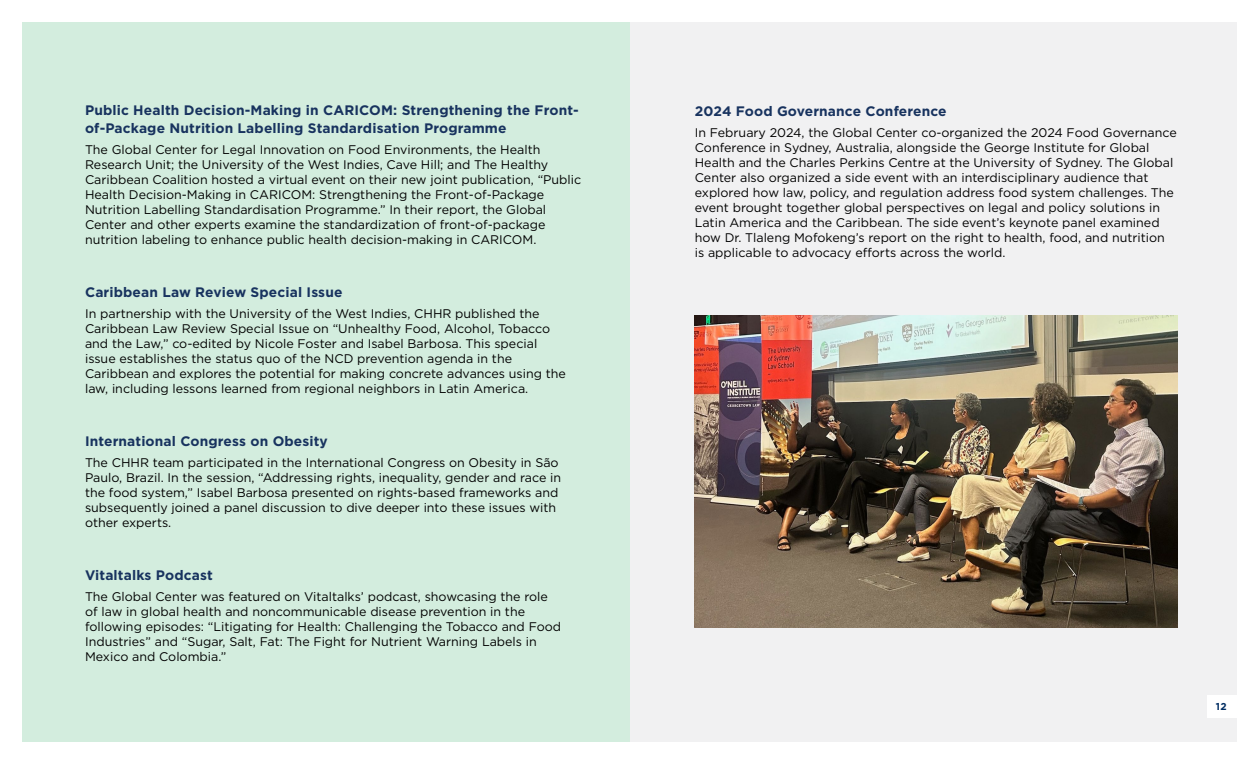
<style>
.page{position:relative;width:1260px;height:765px;background:#fff}
.page>*{position:absolute;margin:0;border:0;box-sizing:border-box;transform-origin:0 0}
.Header_3_-_Lowercase{font:700 13.75px/18px "Gotham";letter-spacing:.01em;color:#18335f}
.Small_Body{font:12.5px/15px "Gotham";color:#000}
.t1{font:700 10px "Gotham";color:#002d62}
</style>
<div class="page">
<div style="left:22px;top:22px;width:1216px;height:720px;background:#f1f1f2"></div>
<div style="left:1208px;top:695px;width:31px;height:23px;background:#fff"></div>
<div style="left:22px;top:22px;width:608px;height:720px;background:#d3edde"></div>
<img style="left:695px;top:315px;width:482px;height:313px">
<p class="Header_3_-_Lowercase" style="left:85px;top:101px;width:495px">Public Health Decision-Making in CARICOM: Strengthening the Front&shy;of-Package Nutrition Labelling Standardisation Programme</p>
<p class="Small_Body" style="left:85px;top:142px;width:498px">The Global Center for Legal Innovation on Food Environments, the Health Research Unit; the University of the West Indies, Cave Hill; and The Healthy Caribbean Coalition hosted a virtual event on their new joint publication, “Public Health Decision-Making in CARICOM: Strengthening the Front-of-Package Nutrition Labelling Standardisation Programme.” In their report, the Global Center and other experts examine the standardization of front-of-package nutrition labeling to enhance public health decision-making in CARICOM.</p>
<p class="Header_3_-_Lowercase" style="left:85px;top:283px;width:259px">Caribbean Law Review Special Issue</p>
<p class="Small_Body" style="left:85px;top:306px;width:482px">In partnership with the University of the West Indies, CHHR published the Caribbean Law Review Special Issue on “Unhealthy Food, Alcohol, Tobacco and the Law,” co-edited by Nicole Foster and Isabel Barbosa. This special issue establishes the status quo of the NCD prevention agenda in the Caribbean and explores the potential for making concrete advances using the law, including lessons learned from regional neighbors in Latin America.</p>
<p class="Header_3_-_Lowercase" style="left:85px;top:432px;width:244px">International Congress on Obesity</p>
<p class="Small_Body" style="left:85px;top:455px;width:478px">The CHHR team participated in the International Congress on Obesity in São Paulo, Brazil. In the session, “Addressing rights, inequality, gender and race in the food system,” Isabel Barbosa presented on rights-based frameworks and subsequently joined a panel discussion to dive deeper into these issues with other experts.</p>
<p class="Header_3_-_Lowercase" style="left:85px;top:566px;width:129px">Vitaltalks Podcast</p>
<p class="Small_Body" style="left:85px;top:589px;width:478px">The Global Center was featured on Vitaltalks’ podcast, showcasing the role of law in global health and noncommunicable disease prevention in the following episodes: “Litigating for Health: Challenging the Tobacco and Food Industries” and “Sugar, Salt, Fat: The Fight for Nutrient Warning Labels in Mexico and Colombia.”</p>
<p class="Header_3_-_Lowercase" style="left:695px;top:102px;width:253px">2024 Food Governance Conference</p>
<p class="Small_Body" style="left:695px;top:125px;width:483px">In February 2024, the Global Center co-organized the 2024 Food Governance Conference in Sydney, Australia, alongside the George Institute for Global Health and the Charles Perkins Centre at the University of Sydney. The Global Center also organized a side event with an interdisciplinary audience that explored how law, policy, and regulation address food system challenges. The event brought together global perspectives on legal and policy solutions in Latin America and the Caribbean. The side event’s keynote panel examined how Dr. Tlaleng Mofokeng’s report on the right to health, food, and nutrition is applicable to advocacy efforts across the world.</p>
<p class="t1" style="left:1216px;top:700px;width:12px">12</p>
</div>
